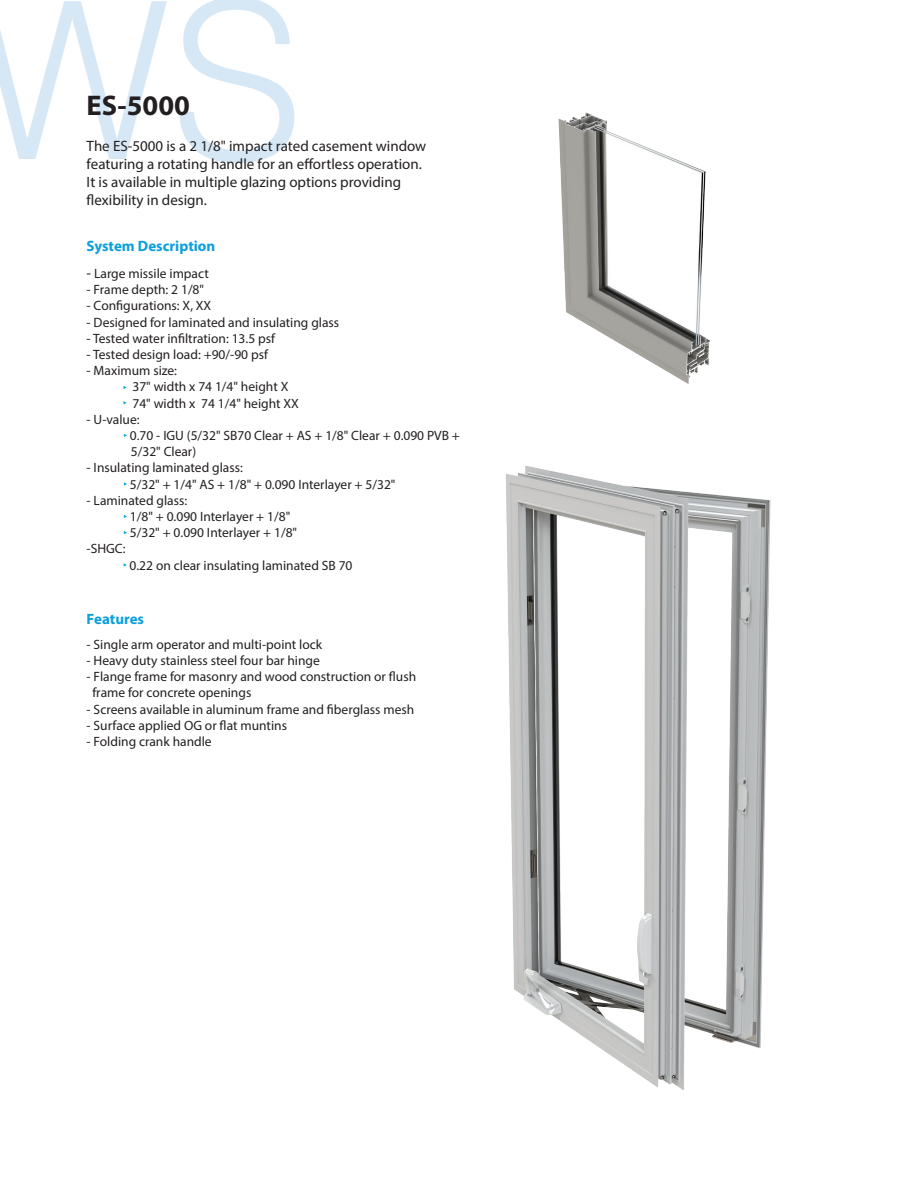
<style>
.page{position:relative;width:918px;height:1188px;background:#fff}
.page>*{position:absolute;margin:0;border:0;box-sizing:border-box;transform-origin:0 0}
.t1{font:700 28.5px "Myriad Pro";color:#231f20}
.t2{font:15px/18px "Myriad Pro";color:#231f20}
.t3{font:700 15px "Myriad Pro";color:#0c9fdc}
.t4{font:13.5px/16.2px "Myriad Pro";color:#231f20}
.s1{font-size:15px}
</style>
<div class="page">
<svg style="left:0;top:1px;width:167px;height:158px"></svg>
<svg style="left:179px;top:0;width:115px;height:163px"></svg>
<img style="left:558px;top:112px;width:152px;height:272px">
<img style="left:506px;top:465px;width:265px;height:625px">
<h1 class="t1" style="left:87px;top:87px;width:105px">ES-5000</h1>
<p class="t2" style="left:87px;top:137px;width:341px">The ES-5000 is a 2 1/8" impact rated casement window featuring a rotating handle for an effortless operation.<br>It is available in multiple glazing options providing flexibility in design.</p>
<p class="t3" style="left:87px;top:236px;width:130px">System Description</p>
<p class="t4" style="left:87px;top:265px;width:124px"><span class="s1">-</span> Large missile impact</p>
<p class="t4" style="left:87px;top:281px;width:119px">- Frame depth: 2 1/8"</p>
<p class="t4" style="left:87px;top:298px;width:126px">- Configurations: X, XX</p>
<p class="t4" style="left:87px;top:314px;width:254px">- Designed for laminated and insulating glass</p>
<p class="t4" style="left:87px;top:330px;width:190px">- Tested water infiltration: 13.5 psf</p>
<p class="t4" style="left:87px;top:346px;width:183px">- Tested design load: +90/-90 psf</p>
<p class="t4" style="left:132px;top:362px;width:168px;text-indent:-46px">- Maximum size:<br>37" width x 74 1/4" height X<br>74" width x 74 1/4" height XX</p>
<p class="t4" style="left:130px;top:411px;width:332px;text-indent:-43px">- U-value:<br>0.70 - IGU (5/32" SB70 Clear + AS + 1/8" Clear + 0.090 PVB +<br>5/32" Clear)</p>
<p class="t4" style="left:130px;top:460px;width:267px;text-indent:-43px">- Insulating laminated glass:<br>5/32" + 1/4" AS + 1/8" + 0.090 Interlayer + 5/32"</p>
<p class="t4" style="left:87px;top:492px;width:102px">- Laminated glass:</p>
<p class="t4" style="left:130px;top:508px;width:162px">1/8" + 0.090 Interlayer + 1/8"</p>
<p class="t4" style="left:130px;top:524px;width:169px">5/32" + 0.090 Interlayer + 1/8"</p>
<p class="t4" style="left:87px;top:541px;width:40px">-SHGC:</p>
<p class="t4" style="left:130px;top:557px;width:224px">0.22 on clear insulating laminated SB 70</p>
<p class="t3" style="left:87px;top:609px;width:59px">Features</p>
<p class="t4" style="left:87px;top:636px;width:237px">- Single arm operator and multi-point lock</p>
<p class="t4" style="left:87px;top:652px;width:235px">- Heavy duty stainless steel four bar hinge</p>
<p class="t4" style="left:92px;top:668px;width:325px;text-indent:-6px">- Flange frame for masonry and wood construction or flush frame for concrete openings</p>
<p class="t4" style="left:87px;top:701px;width:329px">- Screens available in aluminum frame and fiberglass mesh</p>
<p class="t4" style="left:87px;top:717px;width:202px">- Surface applied OG or flat muntins</p>
<p class="t4" style="left:87px;top:733px;width:127px">- Folding crank handle</p>
</div>
